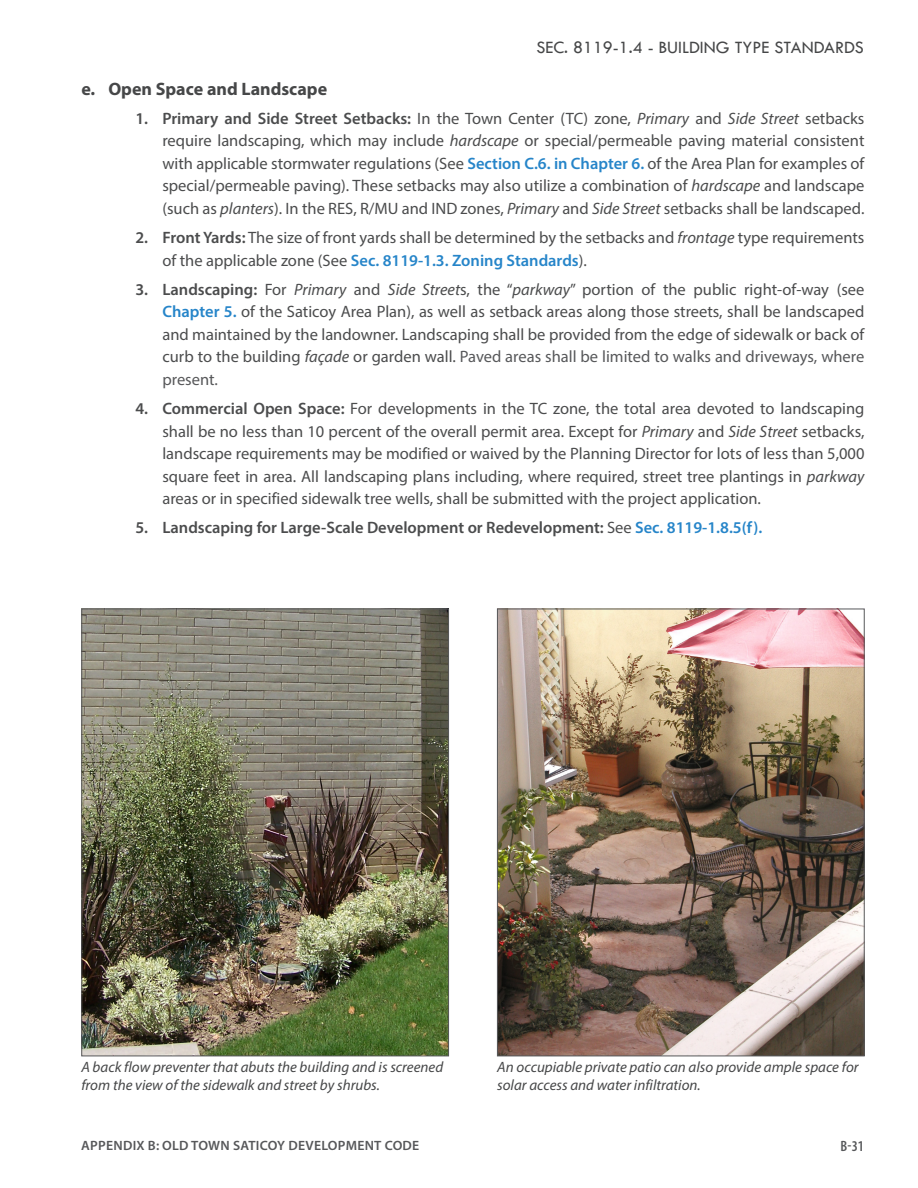
<style>
.page{position:relative;width:918px;height:1188px;background:#fff}
.page>*{position:absolute;margin:0;border:0;box-sizing:border-box;transform-origin:0 0}
.header_text__right{font:18px "Tw Cen";color:#464748}
.t1{font:700 18px "Myriad Pro";color:#464748}
.t2{font:16.5px/22.5px "Myriad Pro";color:#4b4c4d;text-align:justify}
.t3{font:600 16.5px "Myriad Pro";color:#4b4c4d}
.Captions{font:italic 15px/18px "Myriad Pro";color:#464748}
.t4{font:600 condensed 15px "Myriad Pro";color:#57585a}
.t5{font:600 13.5px "Myriad Pro";letter-spacing:.02em;color:#57585a}
.s1{font-weight:600}
.s2{font-style:italic}
.s3{font-weight:600;color:#2685c9}
.s4{color:#57585a}
.s5{font-weight:400}
.s6{color:#2685c9}
</style>
<div class="page">
<img style="left:499px;top:611px;width:363px;height:443px">
<img style="left:84px;top:611px;width:363px;height:443px">
<p class="header_text__right" style="left:537px;top:36px;width:329px">SEC. 8119-1.4 - BUILDING TYPE STANDARDS</p>
<p class="t1" style="left:81px;top:77px;width:247px">e. Open Space and Landscape</p>
<p class="t2" style="left:162px;top:107px;width:704px;text-indent:-27px"><span class="s1">1. Primary and Side Street Setbacks:</span> In the Town Center (TC) zone, <span class="s2">Primary</span> and <span class="s2">Side Street</span> setbacks require landscaping, which may include <span class="s2">hardscape</span> or special/permeable paving material consistent with applicable stormwater regulations (See <span class="s3">Section C.6. in Chapter 6.</span> of the Area Plan for examples of special/permeable paving). These setbacks may also utilize a combination of <span class="s2">hardscape</span> and landscape (such as <span class="s2">planters</span>). In the RES, R/MU and IND zones, <span class="s2">Primary</span> and <span class="s2">Side Street</span> setbacks shall be landscaped.</p>
<p class="t2" style="left:162px;top:226px;width:704px;text-indent:-27px"><span class="s1">2. Front Yards:</span> The size of front yards shall be determined by the setbacks and <span class="s2">frontage</span> type requirements of the applicable zone (See <span class="s3">Sec. 8119-1.3. Zoning Standards</span>).</p>
<p class="t2" style="left:162px;top:278px;width:704px;text-indent:-27px"><span class="s1">3. Landscaping:</span> For <span class="s2">Primary</span> and <span class="s2">Side Street</span>s, the “<span class="s2">parkway</span>” portion of the public right-of-way (see <span class="s3">Chapter 5.</span> of the Saticoy Area Plan), as well as setback areas along those streets, shall be landscaped and maintained by the landowner. Landscaping shall be provided from the edge of sidewalk or back of curb to the building <span class="s2">façade</span> or garden wall. <span class="s4">Paved areas shall be limited to walks and driveways, where present.</span></p>
<p class="t2" style="left:162px;top:397px;width:704px;text-indent:-27px"><span class="s1">4. Commercial Open Space:</span> For developments in the TC zone, the total area devoted to landscaping shall be no less than 10 percent of the overall permit area. Except for <span class="s2">Primary</span> and <span class="s2">Side Street</span> setbacks, landscape requirements may be modified or waived by the Planning Director for lots of less than 5,000 square feet in area. All landscaping plans including, where required, street tree plantings in <span class="s2">parkway </span>areas or in specified sidewalk tree wells, shall be submitted with the project application.</p>
<p class="t3" style="left:135px;top:517px;width:628px">5. Landscaping for Large-Scale Development or Redevelopment: <span class="s5">See</span> <span class="s6">Sec. 8119-1.8.5(f).</span></p>
<p class="Captions" style="left:81px;top:1057px;width:363px">A back flow preventer that abuts the building and is screened from the view of the sidewalk and street by shrubs.</p>
<p class="Captions" style="left:497px;top:1057px;width:363px">An occupiable private patio can also provide ample space for solar access and water infiltration.</p>
<p class="t5" style="left:81px;top:1137px;width:340px">APPENDIX B: OLD TOWN SATICOY DEVELOPMENT CODE</p>
<p class="t4" style="left:840px;top:1137px;width:25px">B-31</p>
</div>
